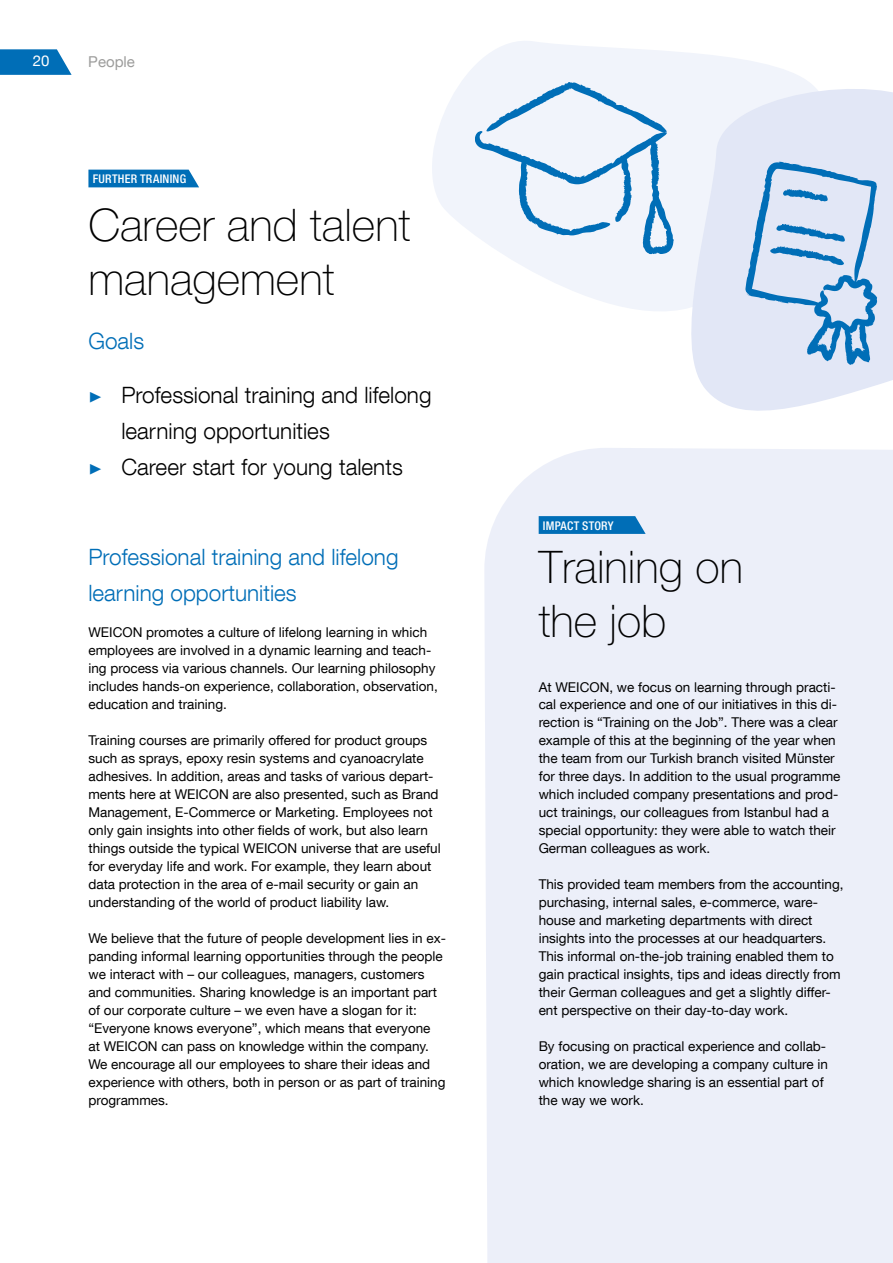
<style>
.page{position:relative;width:893px;height:1263px;background:#fff}
.page>*{position:absolute;margin:0;border:0;box-sizing:border-box;transform-origin:0 0}
.t1{font:100 45px/54px "Helvetica Neue";color:#000}
.t2{font:300 22.5px "Helvetica Neue LT Com";color:#000}
.t3{font:300 22.5px/36px "Helvetica Neue LT Com";color:#006eb7}
.t4{font:15px "Helvetica Neue LT Com";color:#9d9d9c}
.t5{font:15px "Helvetica Neue LT Com";color:#fff}
.t6{font:13.5px/18px "Helvetica Neue LT Com";color:#000}
.t7{font:500 condensed 12px "Helvetica Neue";letter-spacing:.02em;color:#fff}
.s1{font-family:"Minion Pro";font-weight:400;color:#006eb7}
</style>
<div class="page">
<svg style="left:432px;top:41px;width:352px;height:270px;fill:#f1f4fb"></svg>
<svg style="left:669px;top:70px;width:224px;height:341px;fill:#e2e7f6"></svg>
<svg style="left:474px;top:77px;width:203px;height:178px"></svg>
<svg style="left:745px;top:162px;width:132px;height:203px;background:#b1cde8"></svg>
<div style="left:484px;top:448px;width:409px;height:815px;background:#eceff9"></div>
<div style="left:88px;top:170px;width:111px;height:17px;background:#006eb7"></div>
<svg style="left:539px;top:516px;width:107px;height:18px;background:#0e76bb"></svg>
<svg style="left:0;top:49px;width:72px;height:26px;background:#1f7fbf"></svg>
<p class="t5" style="left:33px;top:52px;width:18px">20</p>
<p class="t4" style="left:88px;top:52px;width:48px">People</p>
<p class="t7" style="left:93px;top:172px;width:95px">FURTHER TRAINING</p>
<h1 class="t1" style="left:88px;top:199px;width:323px">Career and talent management</h1>
<h2 class="t3" style="left:88px;top:323px;width:57px">Goals</h2>
<h2 class="t2" style="left:88px;top:382px;width:345px"><span class="s1">▶</span> Professional training and lifelong</h2>
<h2 class="t2" style="left:121px;top:418px;width:210px">learning opportunities</h2>
<h2 class="t2" style="left:88px;top:454px;width:316px"><span class="s1">▶</span> Career start for young talents</h2>
<h2 class="t3" style="left:88px;top:539px;width:312px">Professional training and lifelong learning opportunities</h2>
<p class="t6" style="left:88px;top:623px;width:351px">WEICON promotes a culture of lifelong learning in which employees are involved in a dynamic learning and teach&shy;ing process via various channels. Our learning philosophy includes hands-on experience, collaboration, observation, education and training.</p>
<p class="t6" style="left:88px;top:731px;width:354px">Training courses are primarily offered for product groups such as sprays, epoxy resin systems and cyanoacrylate adhesives. In addition, areas and tasks of various depart&shy;ments here at WEICON are also presented, such as Brand Management, E-Commerce or Marketing. Employees not only gain insights into other fields of work, but also learn things outside the typical WEICON universe that are useful for everyday life and work. For example, they learn about data protection in the area of e-mail security or gain an understanding of the world of product liability law.</p>
<p class="t6" style="left:88px;top:929px;width:359px">We believe that the future of people development lies in ex&shy;panding informal learning opportunities through the people we interact with – our colleagues, managers, customers and communities. Sharing knowledge is an important part of our corporate culture – we even have a slogan for it: “Everyone knows everyone”, which means that everyone<br>at WEICON can pass on knowledge within the company.<br>We encourage all our employees to share their ideas and experience with others, both in person or as part of training programmes.</p>
<p class="t7" style="left:543px;top:518px;width:72px">IMPACT STORY</p>
<h1 class="t1" style="left:539px;top:541px;width:206px">Training on the job</h1>
<p class="t6" style="left:539px;top:677px;width:303px">At WEICON, we focus on learning through practi&shy;cal experience and one of our initiatives in this di&shy;rection is “Training on the Job”. There was a clear example of this at the beginning of the year when the team from our Turkish branch visited Münster for three days. In addition to the usual programme which included company presentations and prod&shy;uct trainings, our colleagues from Istanbul had a special opportunity: they were able to watch their German colleagues as work.</p>
<p class="t6" style="left:539px;top:875px;width:306px">This provided team members from the accounting, purchasing, internal sales, e-commerce, ware&shy;house and marketing departments with direct insights into the processes at our headquarters.<br>This informal on-the-job training enabled them to gain practical insights, tips and ideas directly from their German colleagues and get a slightly differ&shy;ent perspective on their day-to-day work.</p>
<p class="t6" style="left:539px;top:1037px;width:291px">By focusing on practical experience and collab&shy;oration, we are developing a company culture in which knowledge sharing is an essential part of the way we work.</p>
</div>
